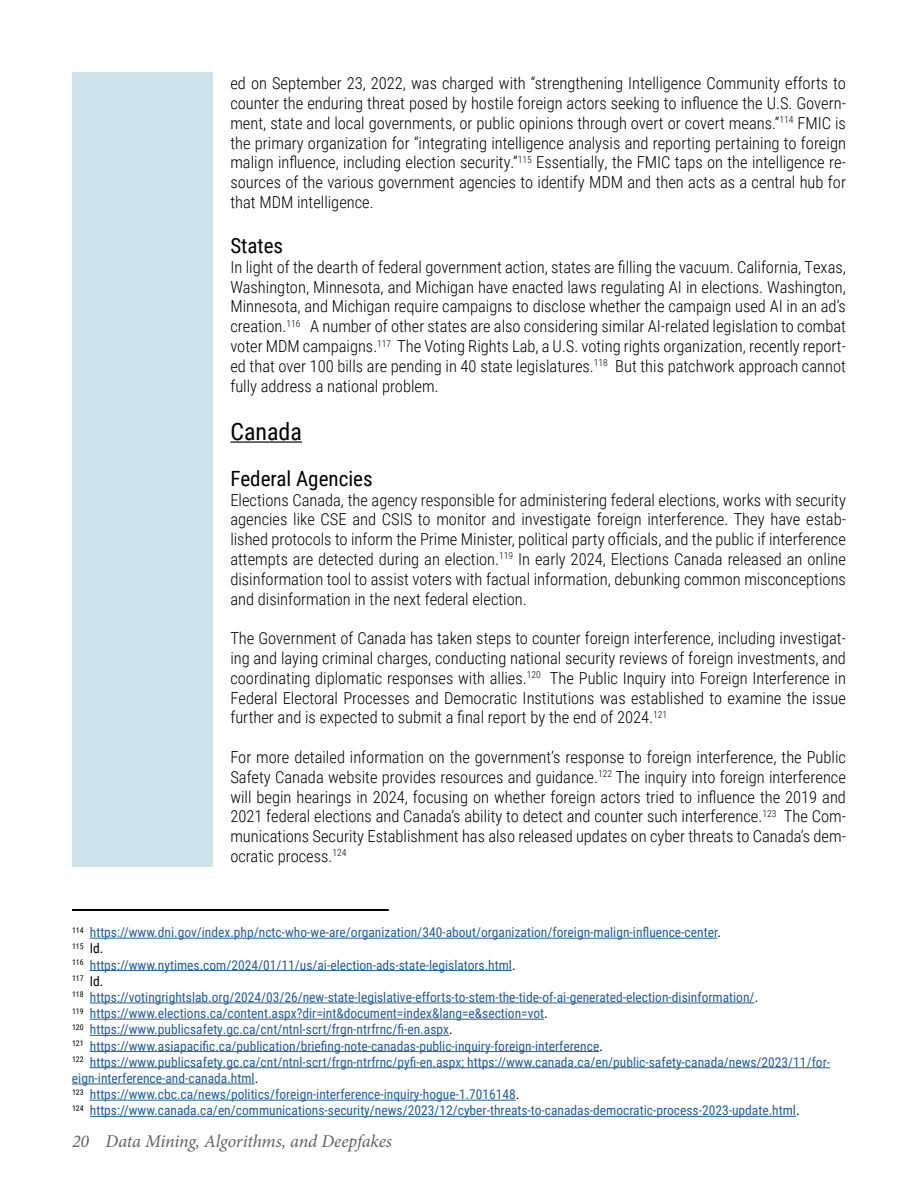
<style>
.page{position:relative;width:918px;height:1188px;background:#fff}
.page>*{position:absolute;margin:0;border:0;box-sizing:border-box;transform-origin:0 0}
.t1{font:24px "Roboto Condensed";color:#000}
.t2{font:21px "Roboto Condensed";color:#000}
.t3{font:italic 18px "Minion Pro";letter-spacing:-.01em;color:#616161}
.t4{font:300 16.5px/19.8px "Roboto Condensed";color:#000;text-align:justify}
.t5{font:13.5px/16.2px "Roboto Condensed";color:#215e9e}
.t6{font:7.8px "Roboto Condensed";color:#000}
.s1{color:#000}
.s2{font-size:13.5px}
</style>
<div class="page">
<div style="left:72px;top:72px;width:140px;height:794px;background:#cde2e9"></div>
<hr style="left:230px;top:441px;width:72px;height:2px;background:#000">
<hr style="left:90px;top:938px;width:627px;height:1px;background:#215e9e">
<hr style="left:90px;top:970px;width:422px;height:1px;background:#215e9e">
<hr style="left:90px;top:1003px;width:665px;height:1px;background:#215e9e">
<hr style="left:90px;top:1019px;width:454px;height:1px;background:#215e9e">
<hr style="left:90px;top:1035px;width:359px;height:1px;background:#215e9e">
<hr style="left:90px;top:1051px;width:509px;height:1px;background:#215e9e">
<hr style="left:90px;top:1067px;width:740px;height:1px;background:#215e9e">
<hr style="left:72px;top:1084px;width:183px;height:1px;background:#215e9e">
<hr style="left:90px;top:1100px;width:426px;height:1px;background:#215e9e">
<hr style="left:90px;top:1116px;width:706px;height:1px;background:#215e9e">
<div style="left:72px;top:909px;width:317px;height:2px;border:2px solid #000"></div>
<p class="t4" style="left:230px;top:73px;width:617px">ed on September 23, 2022, was charged with “strengthening Intelligence Community efforts to counter the enduring threat posed by hostile foreign actors seeking to influence the U.S. Govern&shy;ment, state and local governments, or public opinions through overt or covert means.”<sup>114</sup> FMIC is the primary organization for “integrating intelligence analysis and reporting pertaining to foreign malign influence, including election security.”<sup>115</sup> Essentially, the FMIC taps on the intelligence re&shy;sources of the various government agencies to identify MDM and then acts as a central hub for that MDM intelligence.</p>
<p class="t2" style="left:230px;top:231px;width:54px">States</p>
<p class="t4" style="left:230px;top:257px;width:617px">In light of the dearth of federal government action, states are filling the vacuum. California, Texas, Washington, Minnesota, and Michigan have enacted laws regulating AI in elections. Washington, Minnesota, and Michigan require campaigns to disclose whether the campaign used AI in an ad’s creation.<sup>116</sup> A number of other states are also considering similar AI-related legislation to combat voter MDM campaigns.<sup>117</sup> The Voting Rights Lab, a U.S. voting rights organization, recently report&shy;ed that over 100 bills are pending in 40 state legislatures.<sup>118</sup> But this patchwork approach cannot fully address a national problem.</p>
<h1 class="t1" style="left:230px;top:415px;width:73px">Canada</h1>
<p class="t2" style="left:230px;top:464px;width:144px">Federal Agencies</p>
<p class="t4" style="left:230px;top:489px;width:617px">Elections Canada, the agency responsible for administering federal elections, works with security agencies like CSE and CSIS to monitor and investigate foreign interference. They have estab&shy;lished protocols to inform the Prime Minister, political party officials, and the public if interference attempts are detected during an election.<sup>119</sup> In early 2024, Elections Canada released an online disinformation tool to assist voters with factual information, debunking common misconceptions and disinformation in the next federal election.</p>
<p class="t4" style="left:230px;top:628px;width:617px">The Government of Canada has taken steps to counter foreign interference, including investigat&shy;ing and laying criminal charges, conducting national security reviews of foreign investments, and coordinating diplomatic responses with allies.<sup>120</sup> The Public Inquiry into Foreign Interference in Federal Electoral Processes and Democratic Institutions was established to examine the issue further and is expected to submit a final report by the end of 2024.<sup>121</sup></p>
<p class="t4" style="left:230px;top:747px;width:617px">For more detailed information on the government’s response to foreign interference, the Public Safety Canada website provides resources and guidance.<sup>122</sup> The inquiry into foreign interference will begin hearings in 2024, focusing on whether foreign actors tried to influence the 2019 and 2021 federal elections and Canada’s ability to detect and counter such interference.<sup>123</sup> The Com&shy;munications Security Establishment has also released updates on cyber threats to Canada’s dem&shy;ocratic process.<sup>124</sup></p>
<p class="t5" style="left:72px;top:924px;width:650px"><sup>114</sup> https://www.dni.gov/index.php/nctc-who-we-are/organization/340-about/organization/foreign-malign-influence-center<span class="s1">.</span></p>
<p class="t6" style="left:72px;top:941px;width:33px">115 <span class="s2">Id.</span></p>
<p class="t5" style="left:72px;top:956px;width:445px"><sup>116</sup> https://www.nytimes.com/2024/01/11/us/ai-election-ads-state-legislators.html<span class="s1">.</span></p>
<p class="t6" style="left:72px;top:973px;width:33px">117 <span class="s2">Id.</span></p>
<p class="t5" style="left:72px;top:989px;width:760px"><sup>118</sup> https://votingrightslab.org/2024/03/26/new-state-legislative-efforts-to-stem-the-tide-of-ai-generated-election-disinformation/<span class="s1">.<br></span><sup>119</sup> https://www.elections.ca/content.aspx?dir=int&amp;document=index&amp;lang=e&amp;section=vot<span class="s1">.<br></span><sup>120</sup> https://www.publicsafety.gc.ca/cnt/ntnl-scrt/frgn-ntrfrnc/fi-en.aspx<span class="s1">.<br></span><sup>121</sup> https://www.asiapacific.ca/publication/briefing-note-canadas-public-inquiry-foreign-interference<span class="s1">.<br></span><sup>122</sup> https://www.publicsafety.gc.ca/cnt/ntnl-scrt/frgn-ntrfrnc/pyfi-en.aspx; https://www.canada.ca/en/public-safety-canada/news/2023/11/for&shy;eign-interference-and-canada.html<span class="s1">.<br></span><sup>123</sup> https://www.cbc.ca/news/politics/foreign-interference-inquiry-hogue-1.7016148<span class="s1">.<br></span><sup>124</sup> https://www.canada.ca/en/communications-security/news/2023/12/cyber-threats-to-canadas-democratic-process-2023-update.html<span class="s1">.</span></p>
<p class="t3" style="left:72px;top:1129px;width:321px">20 Data Mining, Algorithms, and Deepfakes</p>
</div>
